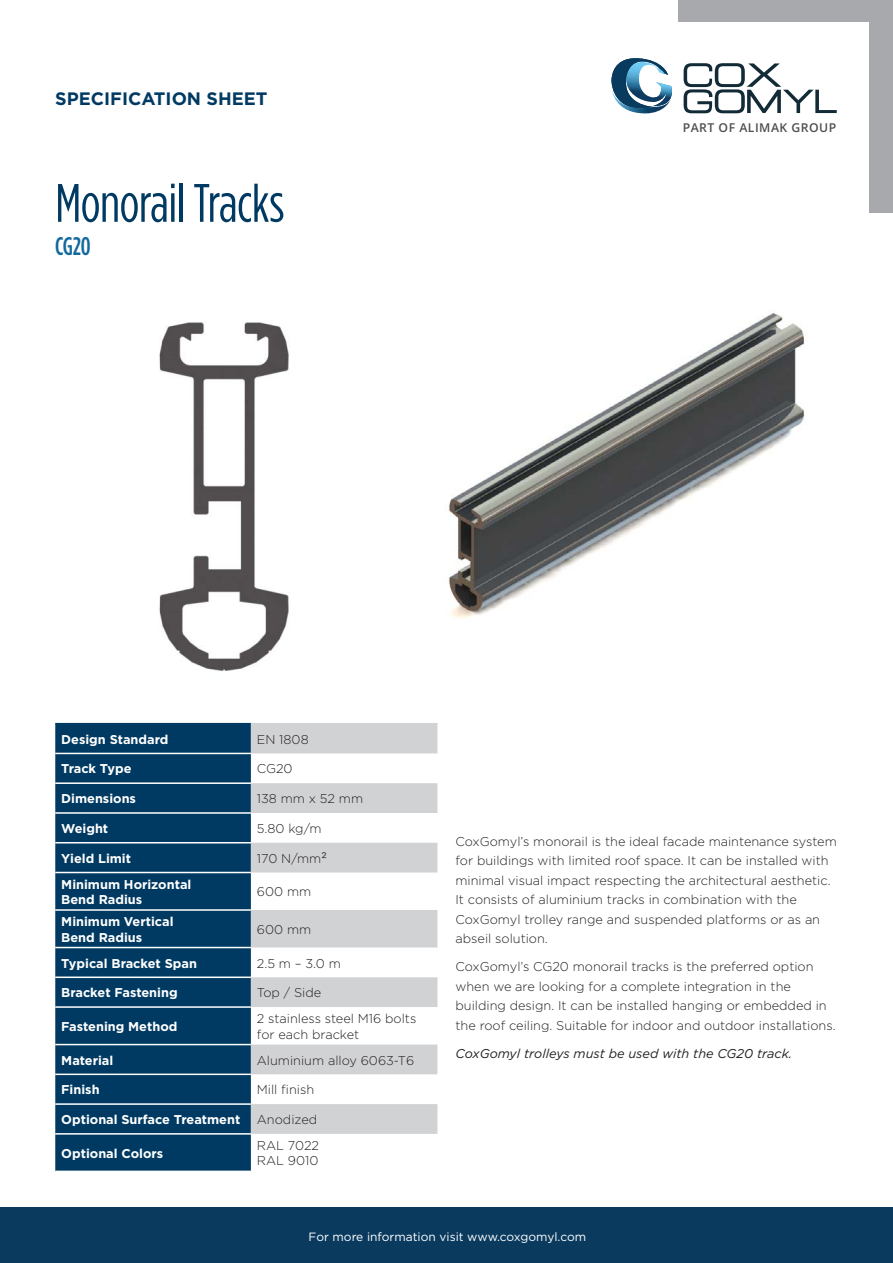
<style>
.page{position:relative;width:893px;height:1263px;background:#fff}
.page>*{position:absolute;margin:0;border:0;box-sizing:border-box;transform-origin:0 0}
.heading{font:54px "Gotham Condensed";letter-spacing:-.01em;color:#003a62}
.heading-2{font:500 25.5px "Gotham Condensed";color:#12699c}
.t1{font:700 18px "Gotham";color:#003a62}
.text_bold{font:300 12.75px/19.5px "Gotham";color:#231f20}
.t2{font:700 12.75px/15.3px "Gotham";color:#fff}
.text_bold-2{font:italic 12.75px "Gotham";color:#231f20}
.t3{font:600 12.15px "Open Sans";letter-spacing:.04em;color:#4f4f51}
.t4{font:12px "Gotham";color:#fff}
.s1{font-family:"Roboto";font-size:15px}
</style>
<div class="page">
<svg style="left:684px;top:63px;width:153px;height:50px"></svg>
<svg style="left:611px;top:58px;width:61px;height:56px"></svg>
<div style="left:870px;top:0;width:23px;height:213px;background:#a8a9ad"></div>
<div style="left:678px;top:0;width:213px;height:21px;background:#a8a9ad"></div>
<img style="left:449px;top:313px;width:357px;height:306px">
<img style="left:159px;top:322px;width:130px;height:349px">
<div style="left:0;top:1208px;width:893px;height:55px;background:#0a3b5f"></div>
<div style="left:55px;top:724px;width:196px;height:446px;background:#003a62"></div>
<svg style="left:251px;top:724px;width:186px;height:410px;fill:#d1d2d4"></svg>
<hr style="left:55px;top:753px;width:196px;height:1px;background:#fff">
<hr style="left:55px;top:782px;width:196px;height:2px;background:#fff">
<hr style="left:55px;top:812px;width:196px;height:2px;background:#fff">
<hr style="left:55px;top:842px;width:196px;height:1px;background:#fff">
<hr style="left:55px;top:872px;width:196px;height:1px;background:#fff">
<hr style="left:55px;top:909px;width:196px;height:2px;background:#fff">
<hr style="left:55px;top:947px;width:196px;height:1px;background:#fff">
<hr style="left:55px;top:976px;width:196px;height:2px;background:#fff">
<hr style="left:55px;top:1006px;width:196px;height:2px;background:#fff">
<hr style="left:55px;top:1044px;width:196px;height:1px;background:#fff">
<hr style="left:55px;top:1073px;width:196px;height:2px;background:#fff">
<hr style="left:55px;top:1103px;width:196px;height:2px;background:#fff">
<hr style="left:55px;top:1133px;width:196px;height:1px;background:#fff">
<hr style="left:55px;top:723px;width:196px;height:1px;background:#003a62">
<hr style="left:251px;top:723px;width:186px;height:1px;background:#d1d3d4">
<h3 class="t1" style="left:55px;top:87px;width:214px">SPECIFICATION SHEET</h3>
<p class="heading" style="left:55px;top:172px;width:231px">Monorail Tracks</p>
<p class="heading-2" style="left:55px;top:232px;width:37px">CG20</p>
<p class="t3" style="left:683px;top:119px;width:155px">PART OF ALIMAK GROUP</p>
<p class="t2" style="left:61px;top:731px;width:109px">Design Standard</p>
<p class="text_bold" style="left:257px;top:729px;width:53px">EN 1808</p>
<p class="t2" style="left:61px;top:761px;width:72px">Track Type</p>
<p class="text_bold" style="left:257px;top:759px;width:37px">CG20</p>
<p class="t2" style="left:61px;top:791px;width:76px">Dimensions</p>
<p class="text_bold" style="left:257px;top:788px;width:108px">138 mm x 52 mm</p>
<p class="t2" style="left:61px;top:821px;width:48px">Weight</p>
<p class="text_bold" style="left:257px;top:818px;width:66px">5.80 kg/m</p>
<p class="t2" style="left:61px;top:850px;width:71px">Yield Limit</p>
<p class="text_bold" style="left:257px;top:849px;width:71px">170 N/mm<span class="s1">²</span></p>
<p class="t2" style="left:61px;top:876px;width:132px">Minimum Horizontal<br>Bend Radius</p>
<p class="text_bold" style="left:257px;top:882px;width:56px">600 mm</p>
<p class="t2" style="left:61px;top:914px;width:114px">Minimum Vertical<br>Bend Radius</p>
<p class="text_bold" style="left:257px;top:919px;width:56px">600 mm</p>
<p class="t2" style="left:61px;top:955px;width:137px">Typical Bracket Span</p>
<p class="text_bold" style="left:257px;top:953px;width:85px">2.5 m – 3.0 m</p>
<p class="t2" style="left:61px;top:985px;width:118px">Bracket Fastening</p>
<p class="text_bold" style="left:257px;top:983px;width:66px">Top / Side</p>
<p class="t2" style="left:61px;top:1019px;width:118px">Fastening Method</p>
<p class="text_bold" style="left:257px;top:1011px;width:161px;line-height:15.3px">2 stainless steel M16 bolts for each bracket</p>
<p class="t2" style="left:61px;top:1052px;width:54px">Material</p>
<p class="text_bold" style="left:257px;top:1050px;width:159px">Aluminium alloy 6063-T6</p>
<p class="t2" style="left:61px;top:1082px;width:40px">Finish</p>
<p class="text_bold" style="left:257px;top:1080px;width:59px">Mill finish</p>
<p class="t2" style="left:61px;top:1112px;width:180px">Optional Surface Treatment</p>
<p class="text_bold" style="left:257px;top:1109px;width:62px">Anodized</p>
<p class="t2" style="left:61px;top:1145px;width:104px">Optional Colors</p>
<p class="text_bold" style="left:257px;top:1135px;width:64px">RAL 7022</p>
<p class="text_bold" style="left:257px;top:1151px;width:63px">RAL 9010</p>
<p class="text_bold" style="left:455px;top:831px;width:383px">CoxGomyl’s monorail is the ideal facade maintenance system for buildings with limited roof space. It can be installed with minimal visual impact respecting the architectural aesthetic.<br>It consists of aluminium tracks in combination with the CoxGomyl trolley range and suspended platforms or as an abseil solution.</p>
<p class="text_bold" style="left:455px;top:957px;width:382px">CoxGomyl’s CG20 monorail tracks is the preferred option when we are looking for a complete integration in the building design. It can be installed hanging or embedded in the roof ceiling. Suitable for indoor and outdoor installations.</p>
<p class="text_bold-2" style="left:455px;top:1045px;width:338px">CoxGomyl trolleys must be used with the CG20 track.</p>
<p class="t4" style="left:309px;top:1229px;width:279px">For more information visit www.coxgomyl.com</p>
</div>
